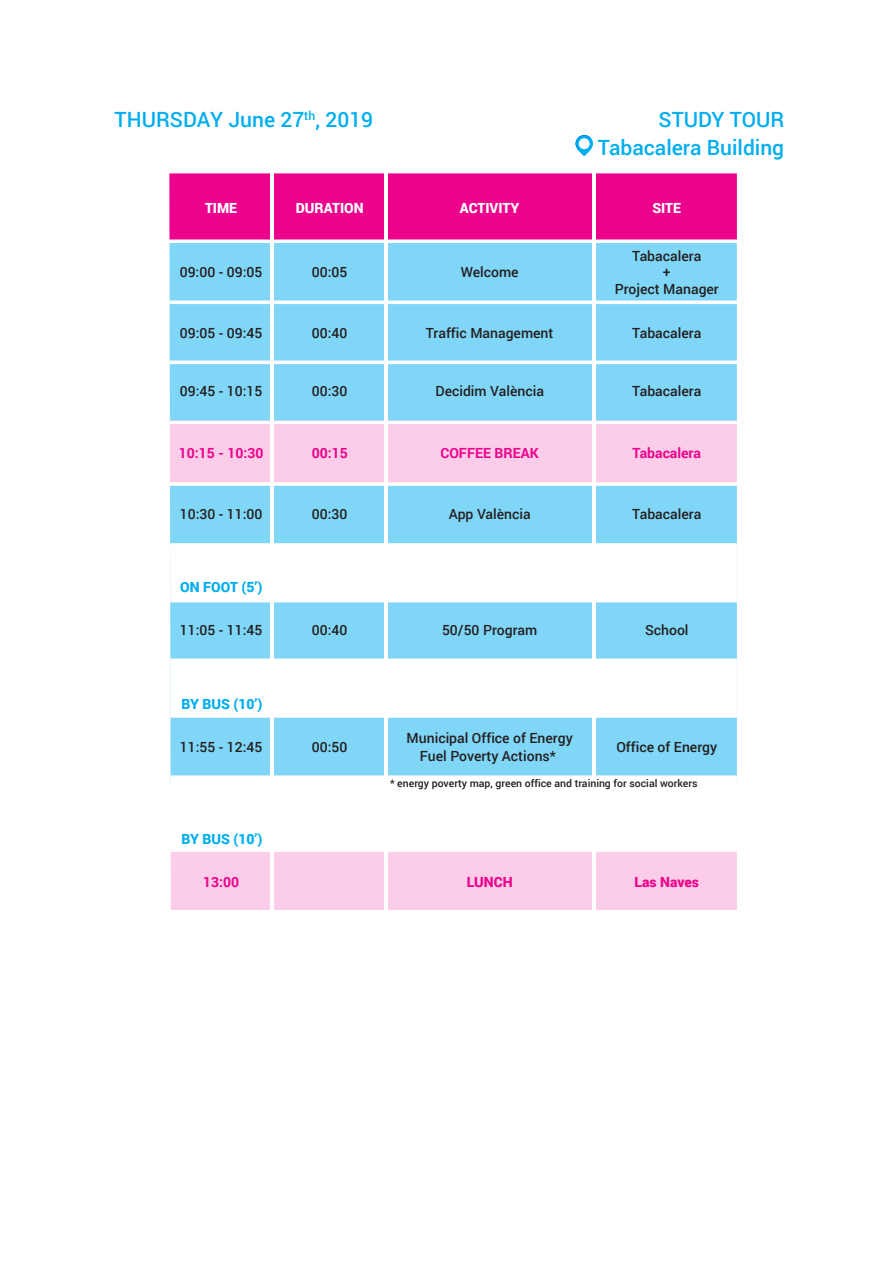
<style>
.page{position:relative;width:893px;height:1263px;background:#fff}
.page>*{position:absolute;margin:0;border:0;box-sizing:border-box;transform-origin:0 0}
.t1{font:500 21px/28.5px "Roboto";color:#00aeef;text-align:right}
.t2{font:500 13.95px/16.5px "Roboto";color:#231f20;text-align:center}
.t3{font:700 13.95px "Roboto";color:#ed028c}
.t4{font:900 13.95px "Roboto";color:#00aeef}
.t5{font:900 13.95px "Roboto";color:#fff}
.t6{font:900 13.95px "Roboto";color:#ed028c}
.t7{font:500 10.5px "Roboto";color:#231f20}
</style>
<div class="page">
<div style="left:169px;top:173px;width:568px;height:66px;background:#ed028c"></div>
<div style="left:169px;top:243px;width:568px;height:179px;background:#80d6f7"></div>
<div style="left:169px;top:483px;width:568px;height:299px;background:#80d6f7"></div>
<div style="left:169px;top:420px;width:568px;height:63px;background:#fbcde8"></div>
<div style="left:169px;top:849px;width:568px;height:61px;background:#fbcde8"></div>
<hr style="left:270px;top:172px;width:3px;height:746px;background:#fff">
<hr style="left:384px;top:172px;width:3px;height:746px;background:#fff">
<hr style="left:593px;top:172px;width:3px;height:746px;background:#fff">
<svg style="left:170px;top:300px;width:567px;height:4px;background:#eef9fd"></svg>
<svg style="left:170px;top:360px;width:567px;height:4px;background:#eef9fd"></svg>
<hr style="left:170px;top:421px;width:567px;height:3px;background:#fff">
<svg style="left:170px;top:482px;width:567px;height:4px;background:#f9f9fc"></svg>
<div style="left:170px;top:543px;width:567px;height:59px;background:#fff"></div>
<div style="left:170px;top:658px;width:567px;height:60px;background:#fff"></div>
<div style="left:171px;top:775px;width:566px;height:75px;background:#fff"></div>
<hr style="left:171px;top:848px;width:566px;height:4px;background:#fff">
<svg style="left:576px;top:135px;width:17px;height:21px"></svg>
<h1 class="t1" style="left:115px;top:104px;width:260px">THURSDAY June 27<sup>th</sup>, 2019</h1>
<h1 class="t1" style="left:598px;top:104px;width:188px">STUDY TOUR<br>Tabacalera Building</h1>
<p class="t5" style="left:205px;top:198px;width:34px">TIME</p>
<p class="t5" style="left:296px;top:198px;width:69px">DURATION</p>
<p class="t5" style="left:460px;top:198px;width:61px">ACTIVITY</p>
<p class="t5" style="left:652px;top:198px;width:30px">SITE</p>
<p class="t2" style="left:180px;top:264px;width:84px">09:00 - 09:05</p>
<p class="t2" style="left:312px;top:264px;width:37px">00:05</p>
<p class="t2" style="left:461px;top:264px;width:60px">Welcome</p>
<p class="t2" style="left:615px;top:247px;width:106px">Tabacalera<br>+<br>Project Manager</p>
<p class="t2" style="left:180px;top:324px;width:84px">09:05 - 09:45</p>
<p class="t2" style="left:312px;top:324px;width:37px">00:40</p>
<p class="t2" style="left:426px;top:324px;width:129px">Traffic Management</p>
<p class="t2" style="left:632px;top:324px;width:71px">Tabacalera</p>
<p class="t2" style="left:180px;top:383px;width:84px">09:45 - 10:15</p>
<p class="t2" style="left:312px;top:383px;width:37px">00:30</p>
<p class="t2" style="left:435px;top:383px;width:110px">Decidim València</p>
<p class="t2" style="left:632px;top:383px;width:71px">Tabacalera</p>
<p class="t3" style="left:179px;top:443px;width:86px">10:15 - 10:30</p>
<p class="t3" style="left:312px;top:443px;width:38px">00:15</p>
<p class="t3" style="left:440px;top:443px;width:100px">COFFEE BREAK</p>
<p class="t3" style="left:632px;top:443px;width:70px">Tabacalera</p>
<p class="t2" style="left:180px;top:506px;width:84px">10:30 - 11:00</p>
<p class="t2" style="left:312px;top:506px;width:37px">00:30</p>
<p class="t2" style="left:449px;top:506px;width:84px">App València</p>
<p class="t2" style="left:632px;top:506px;width:71px">Tabacalera</p>
<p class="t4" style="left:180px;top:578px;width:83px">ON FOOT (5’)</p>
<p class="t2" style="left:180px;top:621px;width:84px">11:05 - 11:45</p>
<p class="t2" style="left:312px;top:621px;width:37px">00:40</p>
<p class="t2" style="left:442px;top:621px;width:97px">50/50 Program</p>
<p class="t2" style="left:645px;top:621px;width:45px">School</p>
<p class="t4" style="left:181px;top:695px;width:82px">BY BUS (10’)</p>
<p class="t2" style="left:180px;top:738px;width:84px">11:55 - 12:45</p>
<p class="t2" style="left:312px;top:738px;width:37px">00:50</p>
<p class="t2" style="left:407px;top:729px;width:168px;line-height:18px">Municipal Office of Energy<br>Fuel Poverty Actions*</p>
<p class="t7" style="left:390px;top:775px;width:309px">* energy poverty map, green office and training for social workers</p>
<p class="t2" style="left:616px;top:738px;width:102px">Office of Energy</p>
<p class="t4" style="left:181px;top:830px;width:82px">BY BUS (10’)</p>
<p class="t3" style="left:203px;top:872px;width:38px">13:00</p>
<p class="t6" style="left:467px;top:872px;width:47px">LUNCH</p>
<p class="t6" style="left:634px;top:872px;width:66px">Las Naves</p>
</div>
